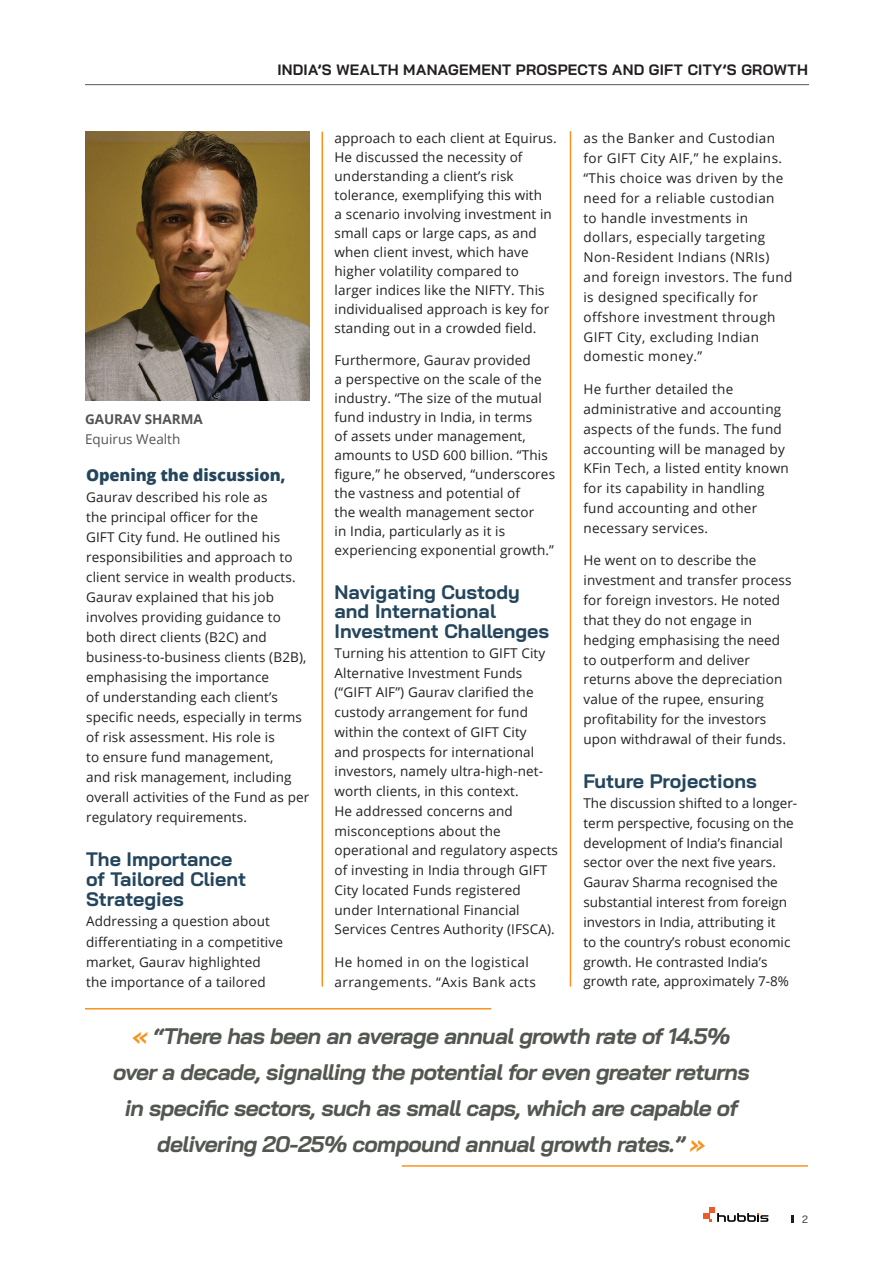
<style>
.page{position:relative;width:893px;height:1263px;background:#fff}
.page>*{position:absolute;margin:0;border:0;box-sizing:border-box;transform-origin:0 0}
.t1{font:italic 700 22.5px/36px "Bai Jamjuree";letter-spacing:-.03em;color:#52574f;text-align:center}
.t2{font:700 19.5px/20.1px "Bai Jamjuree";color:#24455c}
.t3{font:800 16.5px "Open Sans";letter-spacing:-.01em;color:#24455c}
.t4{font:700 15px "Bai Jamjuree";letter-spacing:.02em;color:#231f20}
.t5{font:13.5px/19.8px "Open Sans";letter-spacing:.01em;color:#231f20}
.t6{font:13.5px/19.8px "Open Sans";letter-spacing:.03em;color:#231f20}
.t7{font:13.5px "Open Sans";color:#535355}
.t8{font:700 13.5px "Open Sans";color:#535355}
.t9{font:10.5px "Bai Jamjuree";color:#231f20}
.s1{color:#f7931d}
</style>
<div class="page">
<svg style="left:703px;top:1207px;width:65px;height:15px"></svg>
<svg style="left:792px;top:1215px;width:2px;height:8px"></svg>
<hr style="left:322px;top:132px;width:1px;height:854px;background:#f7931d">
<hr style="left:570px;top:131px;width:1px;height:855px;background:#f7931d">
<hr style="left:85px;top:1008px;width:406px;height:1px;background:#f7931d">
<hr style="left:402px;top:1165px;width:406px;height:2px;background:#f7931d">
<img style="left:85px;top:131px;width:224px;height:270px">
<hr style="left:85px;top:84px;width:724px;height:1px;background:#57585a">
<p class="t4" style="left:277px;top:61px;width:532px">INDIA’S WEALTH MANAGEMENT PROSPECTS AND GIFT CITY’S GROWTH</p>
<p class="t5" style="left:334px;top:129px;width:224px;line-height:19px">approach to each client at Equirus.<br>He discussed the necessity of understanding a client’s risk tolerance, exemplifying this with<br>a scenario involving investment in small caps or large caps, as and when client invest, which have higher volatility compared to larger indices like the NIFTY. This individualised approach is key for standing out in a crowded field.</p>
<p class="t5" style="left:334px;top:350px;width:222px;line-height:19px">Furthermore, Gaurav provided<br>a perspective on the scale of the industry. “The size of the mutual fund industry in India, in terms<br>of assets under management, amounts to USD 600 billion. “This figure,” he observed, “underscores the vastness and potential of<br>the wealth management sector<br>in India, particularly as it is experiencing exponential growth.”</p>
<h2 class="t2" style="left:334px;top:582px;width:216px">Navigating Custody and International<br>Investment Challenges</h2>
<p class="t5" style="left:334px;top:643px;width:225px">Turning his attention to GIFT City<br>Alternative Investment Funds (“GIFT AIF”) Gaurav clarified the custody arrangement for fund within the context of GIFT City<br>and prospects for international investors, namely ultra-high-net&shy;worth clients, in this context.<br>He addressed concerns and misconceptions about the operational and regulatory aspects of investing in India through GIFT<br>City located Funds registered under International Financial<br>Services Centres Authority (IFSCA).</p>
<p class="t6" style="left:334px;top:952px;width:203px">He homed in on the logistical arrangements. “Axis Bank acts</p>
<p class="t6" style="left:583px;top:128px;width:210px">as the Banker and Custodian for GIFT City AIF,” he explains. “This choice was driven by the need for a reliable custodian<br>to handle investments in dollars, especially targeting<br>Non-Resident Indians (NRIs) and foreign investors. The fund is designed specifically for offshore investment through<br>GIFT City, excluding Indian domestic money.”</p>
<p class="t5" style="left:583px;top:379px;width:207px">He further detailed the administrative and accounting aspects of the funds. The fund accounting will be managed by<br>KFin Tech, a listed entity known for its capability in handling fund accounting and other necessary services.</p>
<p class="t5" style="left:583px;top:550px;width:210px">He went on to describe the investment and transfer process for foreign investors. He noted that they do not engage in hedging emphasising the need to outperform and deliver returns above the depreciation value of the rupee, ensuring profitability for the investors upon withdrawal of their funds.</p>
<h2 class="t2" style="left:583px;top:771px;width:175px">Future Projections</h2>
<p class="t5" style="left:583px;top:793px;width:215px">The discussion shifted to a longer&shy;term perspective, focusing on the development of India’s financial sector over the next five years.<br>Gaurav Sharma recognised the substantial interest from foreign investors in India, attributing it<br>to the country’s robust economic growth. He contrasted India’s growth rate, approximately 7-8%</p>
<h1 class="t1" style="left:113px;top:1018px;width:638px"><span class="s1">«</span> “There has been an average annual growth rate of 14.5% over a decade, signalling the potential for even greater returns in specific sectors, such as small caps, which are capable of delivering 20-25% compound annual growth rates.” <span class="s1">»</span></h1>
<p class="t8" style="left:85px;top:410px;width:119px">GAURAV SHARMA</p>
<p class="t7" style="left:85px;top:430px;width:97px">Equirus Wealth</p>
<p class="t3" style="left:86px;top:463px;width:201px">Opening the discussion,</p>
<p class="t5" style="left:86px;top:486px;width:225px">Gaurav described his role as<br>the principal officer for the<br>GIFT City fund. He outlined his responsibilities and approach to client service in wealth products.<br>Gaurav explained that his job involves providing guidance to both direct clients (B2C) and business-to-business clients (B2B), emphasising the importance<br>of understanding each client’s specific needs, especially in terms of risk assessment. His role is<br>to ensure fund management,<br>and risk management, including overall activities of the Fund as per regulatory requirements.</p>
<h2 class="t2" style="left:86px;top:849px;width:161px">The Importance of Tailored Client<br>Strategies</h2>
<p class="t5" style="left:86px;top:911px;width:198px">Addressing a question about differentiating in a competitive market, Gaurav highlighted the importance of a tailored</p>
<p class="t9" style="left:802px;top:1210px;width:7px">2</p>
</div>
